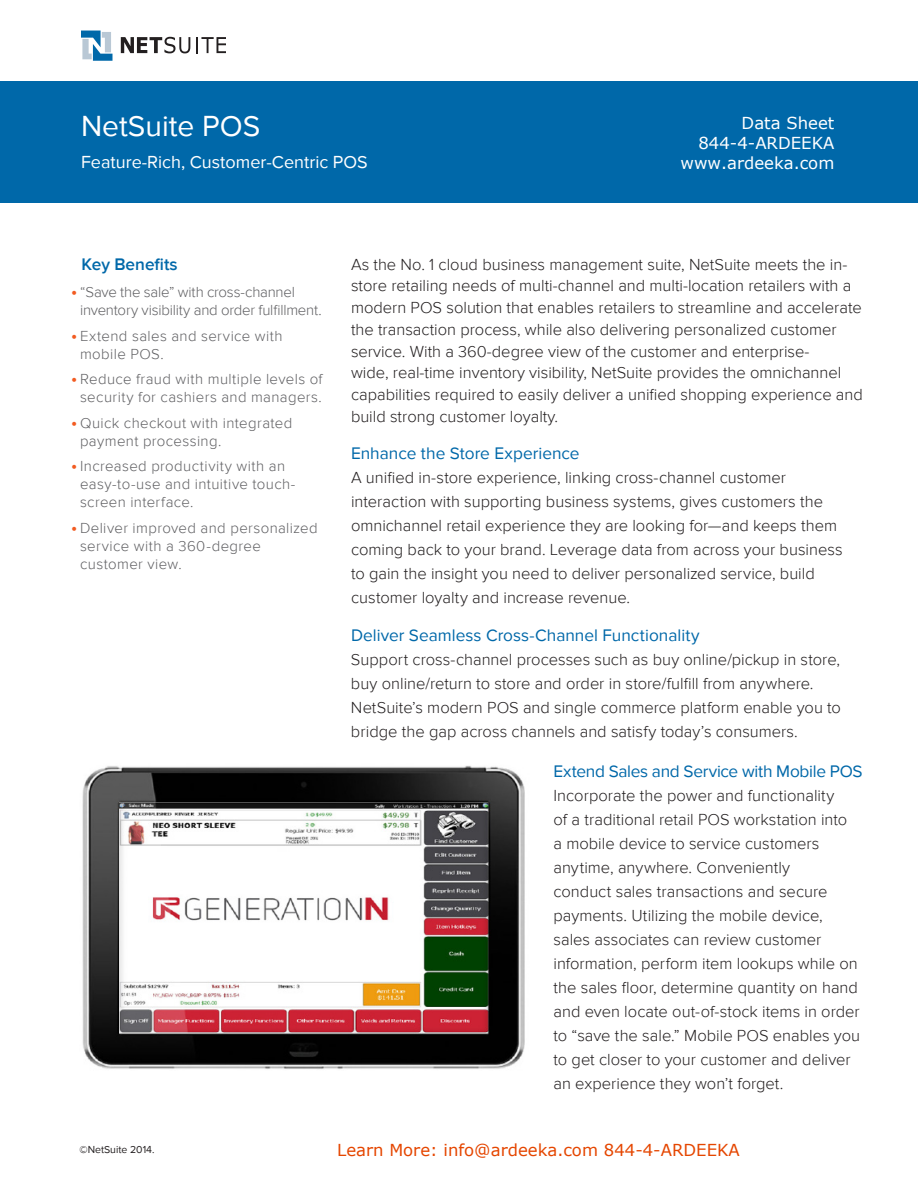
<style>
.page{position:relative;width:918px;height:1188px;background:#fff}
.page>*{position:absolute;margin:0;border:0;box-sizing:border-box;transform-origin:0 0}
.t1{font:30px "Proxima Nova";color:#fff}
.t2{font:18px "Proxima Nova";color:#fff}
.General_Bullet_Text{font:17.25px "Proxima Nova";color:#0068a9}
.General_Bullet_Text-2{font:17.25px "Proxima Nova";letter-spacing:-.02em;color:#0068a9}
.t3{font:600 17.25px "Proxima Nova";color:#0068a9}
.General_Bullet_Text-3{font:300 16.5px/24px "Proxima Nova";color:#231f20}
.Paragraph_1{font:300 16.5px/21.8px "Proxima Nova";color:#231f20}
.t4{font:16.5px "Verdana";color:#e54600}
.t5{font:16.5px/19.8px "Verdana";color:#fff;text-align:right}
.t6{font:300 15px/18px "Proxima Nova";letter-spacing:.025em;color:#5f5f62}
.t7{font:300 15px/18px "Proxima Nova";letter-spacing:-.015em;color:#5f5f62}
.t8{font:10.5px "Proxima Nova";color:#231f20}
.s1{font-weight:600;font-size:17.25px;color:#f25b21}
</style>
<div class="page">
<svg style="left:81px;top:31px;width:31px;height:30px"></svg>
<svg style="left:121px;top:37px;width:69px;height:16px"></svg>
<svg style="left:196px;top:37px;width:30px;height:16px"></svg>
<div style="left:0;top:81px;width:918px;height:121px;background:#0068a9"></div>
<img style="left:82px;top:765px;width:443px;height:304px">
<p class="t1" style="left:81px;top:109px;width:181px">NetSuite POS</p>
<p class="t2" style="left:81px;top:152px;width:288px">Feature-Rich, Customer-Centric POS</p>
<p class="t5" style="left:681px;top:113px;width:155px">Data Sheet<br>844-4-ARDEEKA www.ardeeka.com</p>
<p class="t3" style="left:82px;top:254px;width:98px">Key Benefits</p>
<p class="t7" style="left:80px;top:283px;width:243px;text-indent:-9px"><span class="s1">•</span> “Save the sale” with cross-channel inventory visibility and order fulfillment.</p>
<p class="t6" style="left:80px;top:327px;width:204px;text-indent:-9px"><span class="s1">•</span> Extend sales and service with mobile POS.</p>
<p class="t6" style="left:71px;top:370px;width:253px;text-align:center"><span class="s1">•</span> Reduce fraud with multiple levels of security for cashiers and managers.</p>
<p class="t6" style="left:80px;top:414px;width:214px;text-indent:-9px"><span class="s1">•</span> Quick checkout with integrated payment processing.</p>
<p class="t6" style="left:80px;top:457px;width:217px;text-indent:-9px"><span class="s1">•</span> Increased productivity with an easy-to-use and intuitive touch&shy;screen interface.</p>
<p class="t6" style="left:80px;top:519px;width:239px;text-indent:-9px"><span class="s1">•</span> Deliver improved and personalized service with a 360-degree customer view.</p>
<p class="Paragraph_1" style="left:351px;top:253px;width:513px">As the No. 1 cloud business management suite, NetSuite meets the in&shy;store retailing needs of multi-channel and multi-location retailers with a modern POS solution that enables retailers to streamline and accelerate the transaction process, while also delivering personalized customer service. With a 360-degree view of the customer and enterprise-<br>wide, real-time inventory visibility, NetSuite provides the omnichannel capabilities required to easily deliver a unified shopping experience and build strong customer loyalty.</p>
<p class="General_Bullet_Text" style="left:351px;top:444px;width:230px">Enhance the Store Experience</p>
<p class="General_Bullet_Text-3" style="left:351px;top:466px;width:493px">A unified in-store experience, linking cross-channel customer interaction with supporting business systems, gives customers the omnichannel retail experience they are looking for—and keeps them coming back to your brand. Leverage data from across your business to gain the insight you need to deliver personalized service, build customer loyalty and increase revenue.</p>
<p class="General_Bullet_Text" style="left:351px;top:625px;width:350px">Deliver Seamless Cross-Channel Functionality</p>
<p class="General_Bullet_Text-3" style="left:351px;top:647px;width:492px">Support cross-channel processes such as buy online/pickup in store, buy online/return to store and order in store/fulfill from anywhere.<br>NetSuite’s modern POS and single commerce platform enable you to bridge the gap across channels and satisfy today’s consumers.</p>
<p class="General_Bullet_Text-2" style="left:554px;top:761px;width:311px">Extend Sales and Service with Mobile POS</p>
<p class="General_Bullet_Text-3" style="left:554px;top:783px;width:308px">Incorporate the power and functionality<br>of a traditional retail POS workstation into a mobile device to service customers anytime, anywhere. Conveniently<br>conduct sales transactions and secure payments. Utilizing the mobile device, sales associates can review customer information, perform item lookups while on the sales floor, determine quantity on hand and even locate out-of-stock items in order to “save the sale.” Mobile POS enables you to get closer to your customer and deliver an experience they won’t forget.</p>
<p class="t8" style="left:80px;top:1143px;width:77px">©NetSuite 2014.</p>
<p class="t4" style="left:337px;top:1139px;width:404px">Learn More: info@ardeeka.com 844-4-ARDEEKA</p>
</div>
